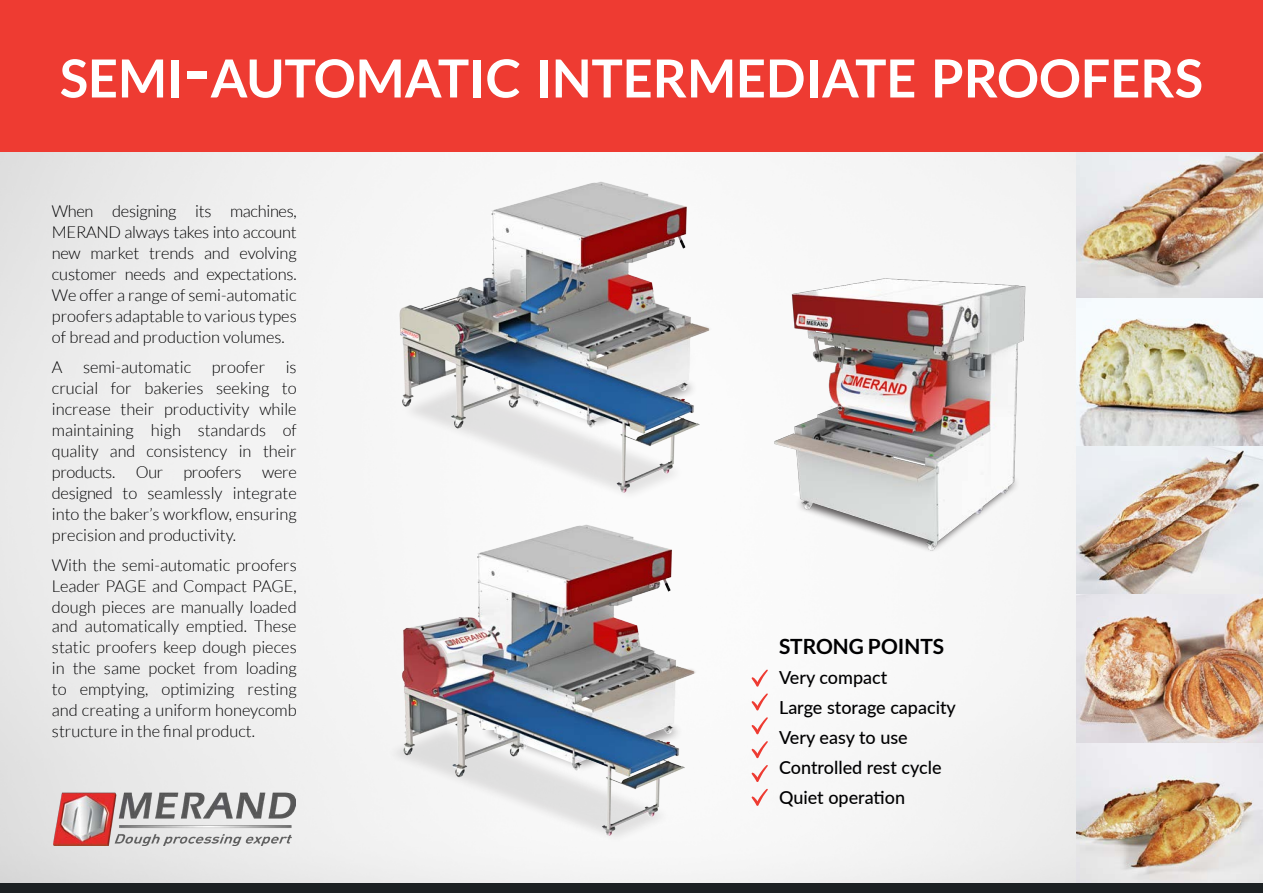
<style>
.page{position:relative;width:1263px;height:893px;background:#fff}
.page>*{position:absolute;margin:0;border:0;box-sizing:border-box;transform-origin:0 0}
.t1{font:700 52.5px "Lato";color:#fff}
.t2{font:700 21px "Lato";color:#000001}
.t3{font:500 18px "Lato";color:#000001}
.t4{font:300 16.5px/21px "Lato";color:#000001;text-align:justify}
.s1{font-size:75px}
</style>
<div class="page">
<img style="left:0;top:152px;width:1076px;height:731px">
<img style="left:1076px;top:152px;width:187px;height:146px">
<img style="left:1076px;top:298px;width:187px;height:148px">
<img style="left:1076px;top:446px;width:187px;height:149px">
<img style="left:1076px;top:595px;width:187px;height:148px">
<img style="left:1076px;top:743px;width:187px;height:140px">
<div style="left:0;top:0;width:1263px;height:152px;background:#ee3b32"></div>
<div style="left:0;top:883px;width:1263px;height:10px;background:#1c2123"></div>
<svg style="left:751px;top:669px;width:17px;height:18px"></svg>
<svg style="left:751px;top:693px;width:17px;height:18px"></svg>
<svg style="left:751px;top:717px;width:17px;height:18px"></svg>
<svg style="left:751px;top:741px;width:17px;height:17px"></svg>
<svg style="left:751px;top:765px;width:17px;height:17px"></svg>
<svg style="left:751px;top:789px;width:17px;height:17px"></svg>
<img style="left:53px;top:787px;width:243px;height:58px">
<div style="left:401px;top:381px;width:284px;height:120px;background:#f9f9f9"></div>
<img style="left:359px;top:178px;width:389px;height:316px">
<div style="left:386px;top:725px;width:285px;height:119px;background:#f6f6f6"></div>
<img style="left:344px;top:522px;width:389px;height:315px">
<img style="left:767px;top:257px;width:275px;height:305px">
<p class="t1" style="left:60px;top:48px;width:1144px">SEMI<span class="s1">-</span>AUTOMATIC INTERMEDIATE PROOFERS</p>
<p class="t4" style="left:52px;top:200px;width:246px">When designing its machines, MERAND always takes into account new market trends and evolving customer needs and expectations.<br>We offer a range of semi-automatic proofers adaptable to various types of bread and production volumes.</p>
<p class="t4" style="left:52px;top:356px;width:246px">A semi-automatic proofer is crucial for bakeries seeking to increase their productivity while maintaining high standards of quality and consistency in their products. Our proofers were designed to seamlessly integrate into the baker’s workflow, ensuring precision and productivity.</p>
<p class="t4" style="left:52px;top:554px;width:246px">With the semi-automatic proofers Leader PAGE and Compact PAGE, dough pieces are manually loaded and automatically emptied. These static proofers keep dough pieces in the same pocket from loading to emptying, optimizing resting and creating a uniform honeycomb structure in the final product.</p>
<p class="t2" style="left:779px;top:634px;width:167px">STRONG POINTS</p>
<p class="t3" style="left:779px;top:664px;width:110px">Very compact</p>
<p class="t3" style="left:779px;top:694px;width:178px">Large storage capacity</p>
<p class="t3" style="left:779px;top:724px;width:130px">Very easy to use</p>
<p class="t3" style="left:779px;top:754px;width:164px">Controlled rest cycle</p>
<p class="t3" style="left:779px;top:784px;width:128px">Quiet operation</p>
</div>
